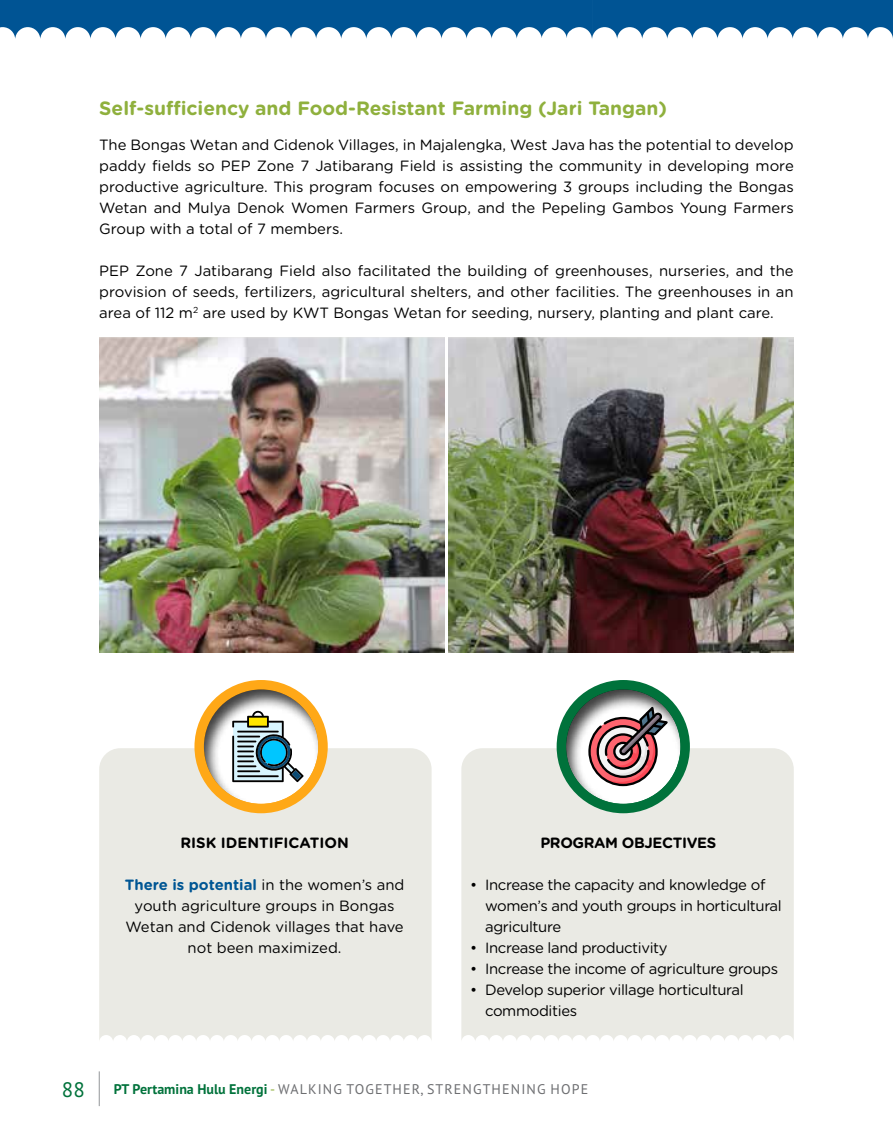
<style>
.page{position:relative;width:893px;height:1141px;background:#fff}
.page>*{position:absolute;margin:0;border:0;box-sizing:border-box;transform-origin:0 0}
.t1{font:21px "PT Sans Pro";color:#00723b}
.t2{font:700 19.25px "Gotham Rounded";color:#8fb03d}
.t3{font:14.88px/21px "Gotham Rounded";letter-spacing:-.025em;color:#000;text-align:justify}
.t4{font:14.88px/21px "Gotham Rounded";color:#000;text-align:center}
.t5{font:700 14.88px "Gotham Rounded";color:#000}
.t6{font:700 14.88px "Gotham Rounded";letter-spacing:-.025em;color:#000}
.t7{font:14px "PT Sans Pro";letter-spacing:.08em;color:#6d6e71}
.s1{font-weight:700;color:#005694}
.s2{font-weight:700;color:#00723b}
.s3{color:#8fb03d}
</style>
<div class="page">
<hr style="left:99px;top:1071px;width:1px;height:35px;background:#939598">
<svg style="left:0;top:0;width:893px;height:39px"></svg>
<div style="left:461px;top:748px;width:333px;height:292px;background:#eaeae4"></div>
<div style="left:99px;top:748px;width:333px;height:292px;background:#eaeae4"></div>
<div style="left:194px;top:680px;width:134px;height:133px;background:#ffa817;border-radius:50%"></div>
<div style="left:204px;top:687px;width:117px;height:118px;background:#000;opacity:.75"></div>
<div style="left:557px;top:680px;width:133px;height:133px;background:#00723b;border-radius:50%"></div>
<div style="left:566px;top:687px;width:117px;height:118px;background:#000;opacity:.75"></div>
<svg style="left:232px;top:710px;width:72px;height:72px;background:#93adb0"></svg>
<svg style="left:588px;top:707px;width:80px;height:79px;background:#b38e92"></svg>
<img style="left:99px;top:337px;width:346px;height:315px">
<img style="left:448px;top:337px;width:346px;height:315px">
<p class="t2" style="left:99px;top:94px;width:569px">Self-sufficiency and Food-Resistant Farming (Jari Tangan)</p>
<p class="t3" style="left:99px;top:133px;width:696px">The Bongas Wetan and Cidenok Villages, in Majalengka, West Java has the potential to develop paddy fields so PEP Zone 7 Jatibarang Field is assisting the community in developing more productive agriculture. This program focuses on empowering 3 groups including the Bongas Wetan and Mulya Denok Women Farmers Group, and the Pepeling Gambos Young Farmers Group with a total of 7 members.</p>
<p class="t3" style="left:99px;top:259px;width:696px">PEP Zone 7 Jatibarang Field also facilitated the building of greenhouses, nurseries, and the provision of seeds, fertilizers, agricultural shelters, and other facilities. The greenhouses in an area of 112 m<sup>2</sup> are used by KWT Bongas Wetan for seeding, nursery, planting and plant care.</p>
<p class="t5" style="left:180px;top:832px;width:170px">RISK IDENTIFICATION</p>
<p class="t4" style="left:125px;top:874px;width:281px"><span class="s1">There is potential</span> in the women’s and youth agriculture groups in Bongas<br>Wetan and Cidenok villages that have not been maximized.</p>
<p class="t6" style="left:540px;top:832px;width:177px">PROGRAM OBJECTIVES</p>
<p class="t3" style="left:485px;top:874px;width:298px;text-align:left;text-indent:-15px">• Increase the capacity and knowledge of women’s and youth groups in horticultural agriculture</p>
<p class="t3" style="left:470px;top:937px;width:199px">• Increase land productivity</p>
<p class="t3" style="left:470px;top:958px;width:309px">• Increase the income of agriculture groups</p>
<p class="t3" style="left:485px;top:979px;width:260px;text-indent:-15px">• Develop superior village horticultural commodities</p>
<h1 class="t1" style="left:62px;top:1076px;width:24px">88</h1>
<p class="t7" style="left:114px;top:1080px;width:476px"><span class="s2">PT Pertamina Hulu Energi</span> <span class="s3">-</span> WALKING TOGETHER, STRENGTHENING HOPE</p>
</div>
